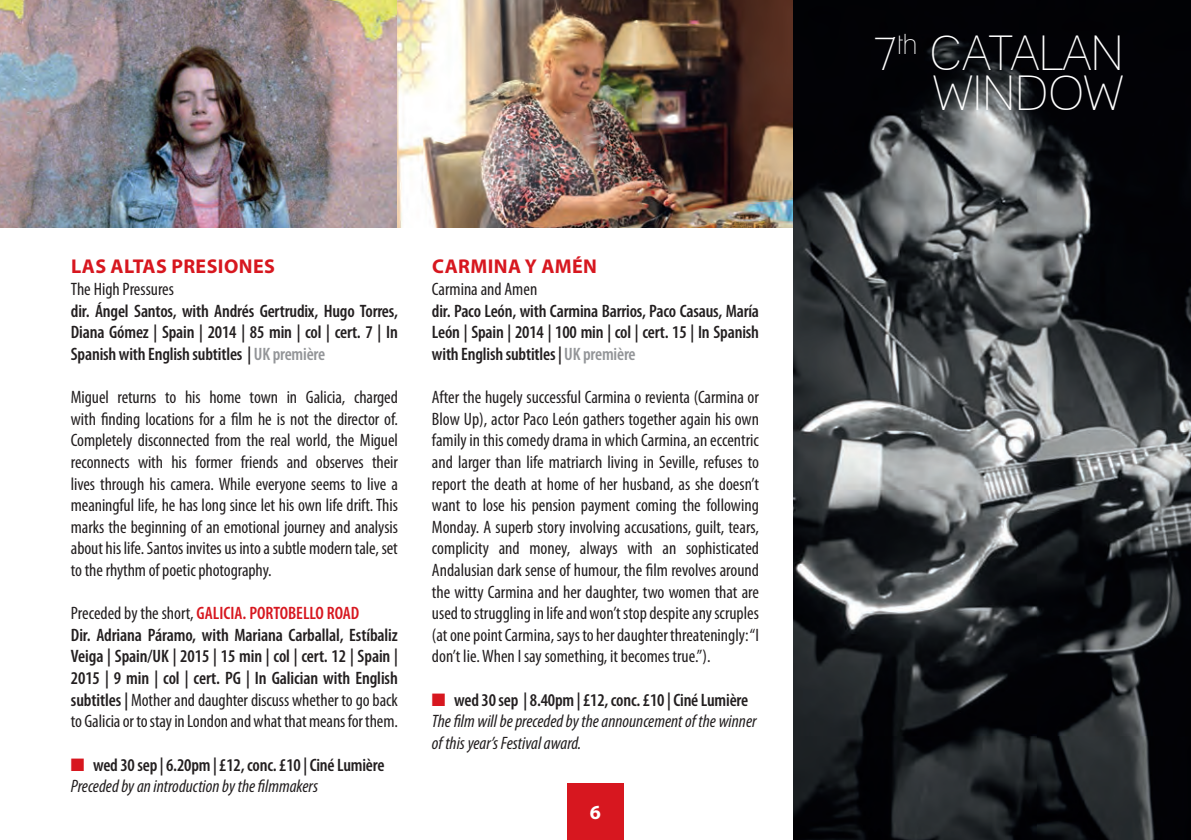
<style>
.page{position:relative;width:1191px;height:840px;background:#fff}
.page>*{position:absolute;margin:0;border:0;box-sizing:border-box;transform-origin:0 0}
.t1{font:condensed 48px/40px "Lane";color:#fff;text-align:right}
.t2{font:700 20px "Myriad Pro";letter-spacing:.02em;color:#d7171f}
.t3{font:700 20px "Myriad Pro";color:#fff}
.t4{font:condensed 18px/21.6px "Myriad Pro";letter-spacing:-.005em;color:#231f20;text-align:justify}
.t5{font:600 condensed 18px/21.6px "Myriad Pro";letter-spacing:-.01em;color:#231f20;text-align:justify}
.t6{font:italic condensed 18px/21.6px "Myriad Pro";color:#231f20}
.s1{color:#939598}
.s2{font-weight:400}
.s3{color:#d7171f}
.s4{font-weight:400;font-style:italic}
.s5{font-weight:600;font-style:normal}
</style>
<div class="page">
<img style="left:0;top:0;width:793px;height:227px">
<img style="left:793px;top:0;width:398px;height:839px">
<div style="left:567px;top:782px;width:57px;height:57px;background:#d7171f"></div>
<p class="t2" style="left:71px;top:253px;width:205px">LAS ALTAS PRESIONES</p>
<p class="t4" style="left:71px;top:278px;width:105px">The High Pressures</p>
<p class="t5" style="left:71px;top:299px;width:328px">dir. Ángel Santos, with Andrés Gertrudix, Hugo Torres, Diana Gómez | Spain | 2014 | 85 min | col | cert. 7 | In Spanish with English subtitles | <span class="s1">UK première</span></p>
<p class="t4" style="left:71px;top:386px;width:328px">Miguel returns to his home town in Galicia, charged with finding locations for a film he is not the director of.<br>Completely disconnected from the real world, the Miguel reconnects with his former friends and observes their lives through his camera. While everyone seems to live a meaningful life, he has long since let his own life drift. This marks the beginning of an emotional journey and analysis about his life. Santos invites us into a subtle modern tale, set to the rhythm of poetic photography.</p>
<p class="t5" style="left:71px;top:601px;width:329px;text-align:left"><span class="s2">Preceded by the short,</span> <span class="s3">GALICIA. PORTOBELLO ROAD<br></span>Dir. Adriana Páramo, with Mariana Carballal, Estíbaliz Veiga | Spain/UK | 2015 | 15 min | col | cert. 12 | Spain | 2015 | 9 min | col | cert. PG | In Galician with English subtitles | <span class="s2">Mother and daughter discuss whether to go back to Galicia or to stay in London and what that means for them.</span></p>
<p class="t5" style="left:71px;top:753px;width:315px"><span class="s3">■</span> wed 30 sep | 6.20pm | £12, conc. £10 | Ciné Lumière<br><span class="s4">Preceded by an introduction by the filmmakers</span></p>
<p class="t2" style="left:432px;top:253px;width:166px">CARMINA Y AMÉN</p>
<p class="t4" style="left:432px;top:278px;width:107px">Carmina and Amen</p>
<p class="t5" style="left:432px;top:299px;width:328px">dir. Paco León, with Carmina Barrios, Paco Casaus, María León | Spain | 2014 | 100 min | col | cert. 15 | In Spanish with English subtitles | <span class="s1">UK première</span></p>
<p class="t4" style="left:432px;top:386px;width:329px">After the hugely successful Carmina o revienta (Carmina or Blow Up), actor Paco León gathers together again his own family in this comedy drama in which Carmina, an eccentric and larger than life matriarch living in Seville, refuses to report the death at home of her husband, as she doesn’t want to lose his pension payment coming the following Monday. A superb story involving accusations, guilt, tears, complicity and money, always with an sophisticated Andalusian dark sense of humour, the film revolves around the witty Carmina and her daughter, two women that are used to struggling in life and won’t stop despite any scruples (at one point Carmina, says to her daughter threateningly: “I don’t lie. When I say something, it becomes true.”).</p>
<p class="t6" style="left:432px;top:688px;width:326px"><span class="s3">■</span> <span class="s5">wed 30 sep | 8.40pm | £12, conc. £10 | Ciné Lumière<br></span>The film will be preceded by the announcement of the winner of this year’s Festival award.</p>
<p class="t3" style="left:590px;top:798px;width:13px">6</p>
<h1 class="t1" style="left:872px;top:33px;width:252px">7<sup>th</sup> CATALAN<br>WINDOW</h1>
</div>
